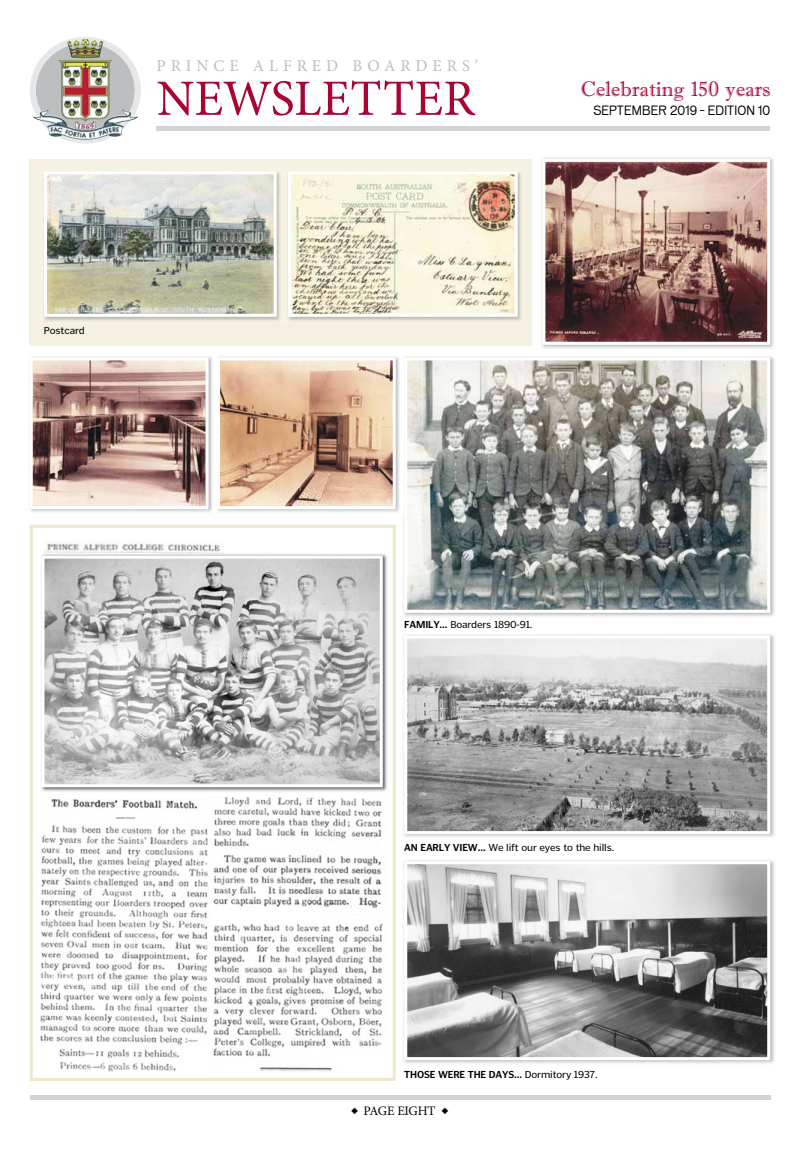
<style>
.page{position:relative;width:800px;height:1149px;background:#fff}
.page>*{position:absolute;margin:0;border:0;box-sizing:border-box;transform-origin:0 0}
.t1{font:50.9px "Minion Pro";color:#a90533}
.t2{font:21px "Imprint MT Shadow";color:#a90533}
.t3{font:16.5px "Minion Pro";letter-spacing:.3em;color:#bcbec0}
.t4{font:13px "Minion Pro";letter-spacing:-.015em;color:#000}
.t5{font:12.3px "Vonnes";letter-spacing:.01em;color:#000;scale:.85 1}
.t6{font:10px "Poynter Text Sans";letter-spacing:-.015em;color:#000}
.t7{font:700 10px "Poynter Text Sans";letter-spacing:-.015em;color:#000}
.s1{font-weight:700}
.s2{font-weight:400}
</style>
<div class="page">
<div style="left:30px;top:524px;width:365px;height:556px;border:3px solid #ede7ce"></div>
<div style="left:30px;top:159px;width:501px;height:186px;background:#f4f1e3"></div>
<hr style="left:156px;top:126px;width:614px;height:4px;background:#d1d3d4">
<div style="left:30px;top:1094px;width:740px;height:5px;background:#d1d3d4"></div>
<svg style="left:30px;top:37px;width:111px;height:106px"></svg>
<img style="left:58px;top:39px;width:54px;height:90px">
<img style="left:403px;top:356px;width:372px;height:261px">
<img style="left:408px;top:361px;width:358px;height:247px">
<div style="left:404px;top:357px;width:366px;height:255px;border:3px solid #fff"></div>
<img style="left:403px;top:860px;width:372px;height:203px">
<img style="left:408px;top:865px;width:358px;height:190px">
<div style="left:404px;top:861px;width:366px;height:198px;border:3px solid #fff"></div>
<img style="left:403px;top:634px;width:372px;height:203px">
<img style="left:408px;top:639px;width:358px;height:190px">
<div style="left:404px;top:635px;width:366px;height:198px;border:3px solid #fff"></div>
<img style="left:44px;top:172px;width:477px;height:149px">
<img style="left:48px;top:175px;width:224px;height:138px">
<div style="left:44px;top:171px;width:232px;height:146px;border:3px solid #fff"></div>
<img style="left:284px;top:172px;width:1px;height:149px">
<img style="left:292px;top:175px;width:221px;height:138px">
<div style="left:288px;top:171px;width:229px;height:146px;border:3px solid #fff"></div>
<img style="left:541px;top:157px;width:233px;height:191px">
<img style="left:546px;top:163px;width:220px;height:177px">
<div style="left:542px;top:159px;width:228px;height:185px;border:3px solid #fff"></div>
<img style="left:30px;top:356px;width:183px;height:156px">
<img style="left:34px;top:361px;width:170px;height:144px">
<div style="left:30px;top:357px;width:178px;height:152px;border:3px solid #fff"></div>
<img style="left:217px;top:356px;width:183px;height:156px">
<img style="left:221px;top:361px;width:170px;height:144px">
<div style="left:217px;top:357px;width:178px;height:152px;border:3px solid #fff"></div>
<img style="left:41px;top:551px;width:346px;height:241px">
<img style="left:45px;top:559px;width:333px;height:224px">
<div style="left:41px;top:555px;width:341px;height:232px;border:3px solid #fff"></div>
<img style="left:45px;top:543px;width:179px;height:10px">
<img style="left:40px;top:799px;width:168px;height:272px">
<img style="left:213px;top:797px;width:170px;height:111px">
<img style="left:213px;top:923px;width:170px;height:148px">
<h3 class="t3" style="left:156px;top:59px;width:323px">PRINCE ALFRED BOARDERS’</h3>
<h1 class="t1" style="left:156px;top:79px;width:319px">NEWSLETTER</h1>
<h2 class="t2" style="left:580px;top:77px;width:191px">Celebrating 150 years</h2>
<p class="t5" style="left:593px;top:103px;width:209px">SEPTEMBER 2019 – EDITION 10</p>
<p class="t6" style="left:44px;top:324px;width:42px">Postcard</p>
<p class="t6" style="left:404px;top:618px;width:130px"><span class="s1">FAMILY...</span> Boarders 1890-91.</p>
<p class="t6" style="left:404px;top:841px;width:212px"><span class="s1">AN EARLY VIEW...</span> We lift our eyes to the hills.</p>
<p class="t7" style="left:404px;top:1068px;width:195px">THOSE WERE THE DAYS... <span class="s2">Dormitory 1937.</span></p>
<h3 class="t4" style="left:351px;top:1105px;width:99px">◆ PAGE EIGHT ◆</h3>
</div>
